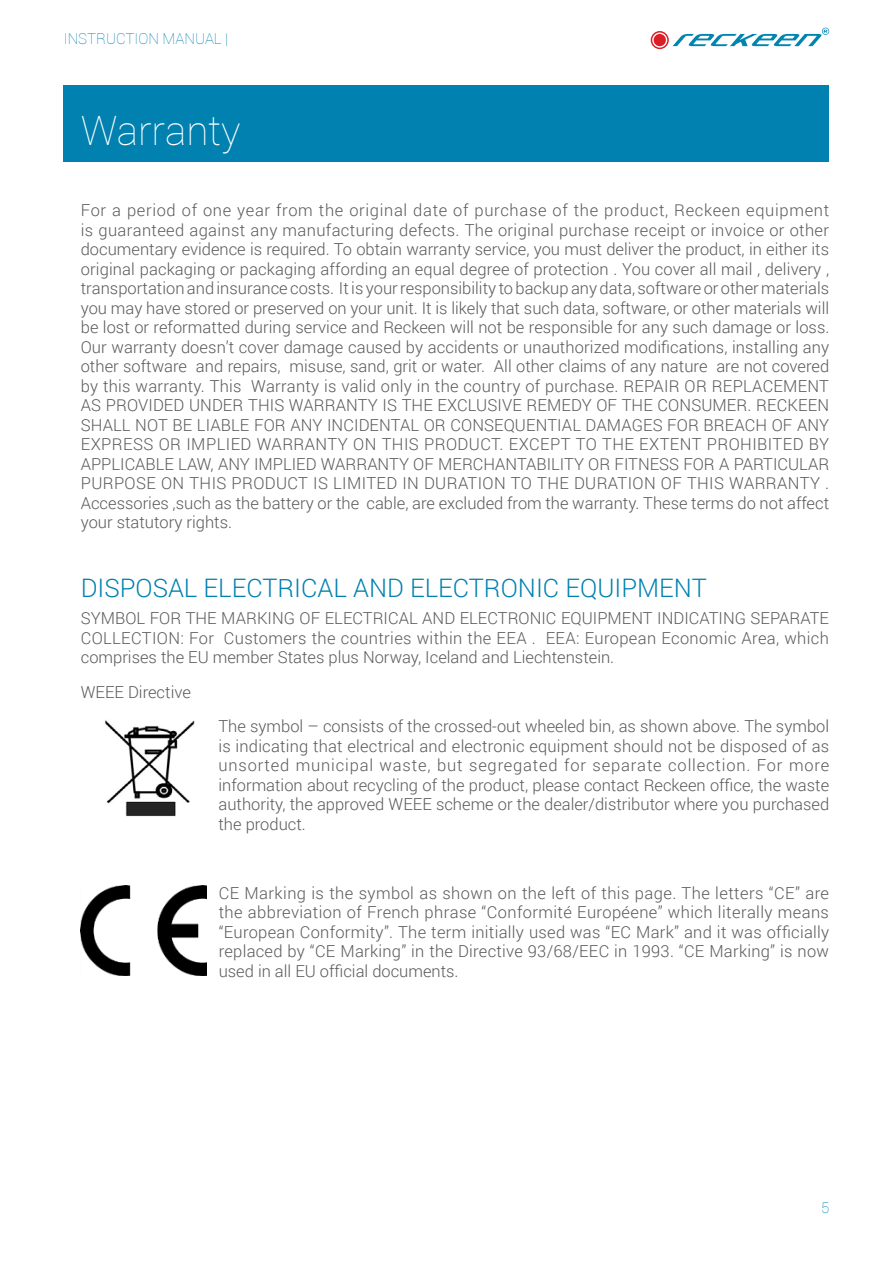
<style>
.page{position:relative;width:893px;height:1263px;background:#fff}
.page>*{position:absolute;margin:0;border:0;box-sizing:border-box;transform-origin:0 0}
.t1{font:100 40.5px "Roboto";color:#fff}
.t2{font:300 25.5px "Roboto";color:#0081b0}
.t3{font:300 16.5px/19.5px "Roboto";color:#595959;text-align:justify}
.t4{font:100 15px "Roboto";color:#0081b0}
</style>
<div class="page">
<svg style="left:651px;top:28px;width:178px;height:21px"></svg>
<div style="left:64px;top:85px;width:765px;height:76px;background:#0081b0"></div>
<img style="left:104px;top:720px;width:91px;height:97px">
<img style="left:81px;top:885px;width:125px;height:90px">
<p class="t4" style="left:64px;top:28px;width:166px">INSTRUCTION MANUAL |</p>
<h1 class="t1" style="left:81px;top:102px;width:161px">Warranty</h1>
<p class="t3" style="left:81px;top:200px;width:750px">For a period of one year from the original date of purchase of the product, Reckeen equipment is guaranteed against any manufacturing defects. The original purchase receipt or invoice or other documentary evidence is required. To obtain warranty service, you must deliver the product, in either its original packaging or packaging affording an equal degree of protection . You cover all mail , delivery , transportation and insurance costs. It is your responsibility to backup any data, software or other materials you may have stored or preserved on your unit. It is likely that such data, software, or other materials will be lost or reformatted during service and Reckeen will not be responsible for any such damage or loss.<br>Our warranty doesn’t cover damage caused by accidents or unauthorized modifications, installing any other software and repairs, misuse, sand, grit or water. All other claims of any nature are not covered by this warranty. This Warranty is valid only in the country of purchase. REPAIR OR REPLACEMENT AS PROVIDED UNDER THIS WARRANTY IS THE EXCLUSIVE REMEDY OF THE CONSUMER. RECKEEN SHALL NOT BE LIABLE FOR ANY INCIDENTAL OR CONSEQUENTIAL DAMAGES FOR BREACH OF ANY EXPRESS OR IMPLIED WARRANTY ON THIS PRODUCT. EXCEPT TO THE EXTENT PROHIBITED BY APPLICABLE LAW, ANY IMPLIED WARRANTY OF MERCHANTABILITY OR FITNESS FOR A PARTICULAR PURPOSE ON THIS PRODUCT IS LIMITED IN DURATION TO THE DURATION OF THIS WARRANTY .<br>Accessories ,such as the battery or the cable, are excluded from the warranty. These terms do not affect your statutory rights.</p>
<h2 class="t2" style="left:81px;top:571px;width:627px">DISPOSAL ELECTRICAL AND ELECTRONIC EQUIPMENT</h2>
<p class="t3" style="left:81px;top:608px;width:750px">SYMBOL FOR THE MARKING OF ELECTRICAL AND ELECTRONIC EQUIPMENT INDICATING SEPARATE COLLECTION: For Customers the countries within the EEA . EEA: European Economic Area, which comprises the EU member States plus Norway, Iceland and Liechtenstein.</p>
<p class="t3" style="left:81px;top:681px;width:112px">WEEE Directive</p>
<p class="t3" style="left:218px;top:716px;width:612px">The symbol – consists of the crossed-out wheeled bin, as shown above. The symbol is indicating that electrical and electronic equipment should not be disposed of as unsorted municipal waste, but segregated for separate collection. For more information about recycling of the product, please contact Reckeen office, the waste authority, the approved WEEE scheme or the dealer/distributor where you purchased the product.</p>
<p class="t3" style="left:219px;top:882px;width:612px">CE Marking is the symbol as shown on the left of this page. The letters “CE” are the abbreviation of French phrase “Conformité Européene” which literally means “European Conformity”. The term initially used was “EC Mark” and it was officially replaced by “CE Marking” in the Directive 93/68/EEC in 1993. “CE Marking” is now used in all EU official documents.</p>
<p class="t4" style="left:821px;top:1198px;width:10px">5</p>
</div>
